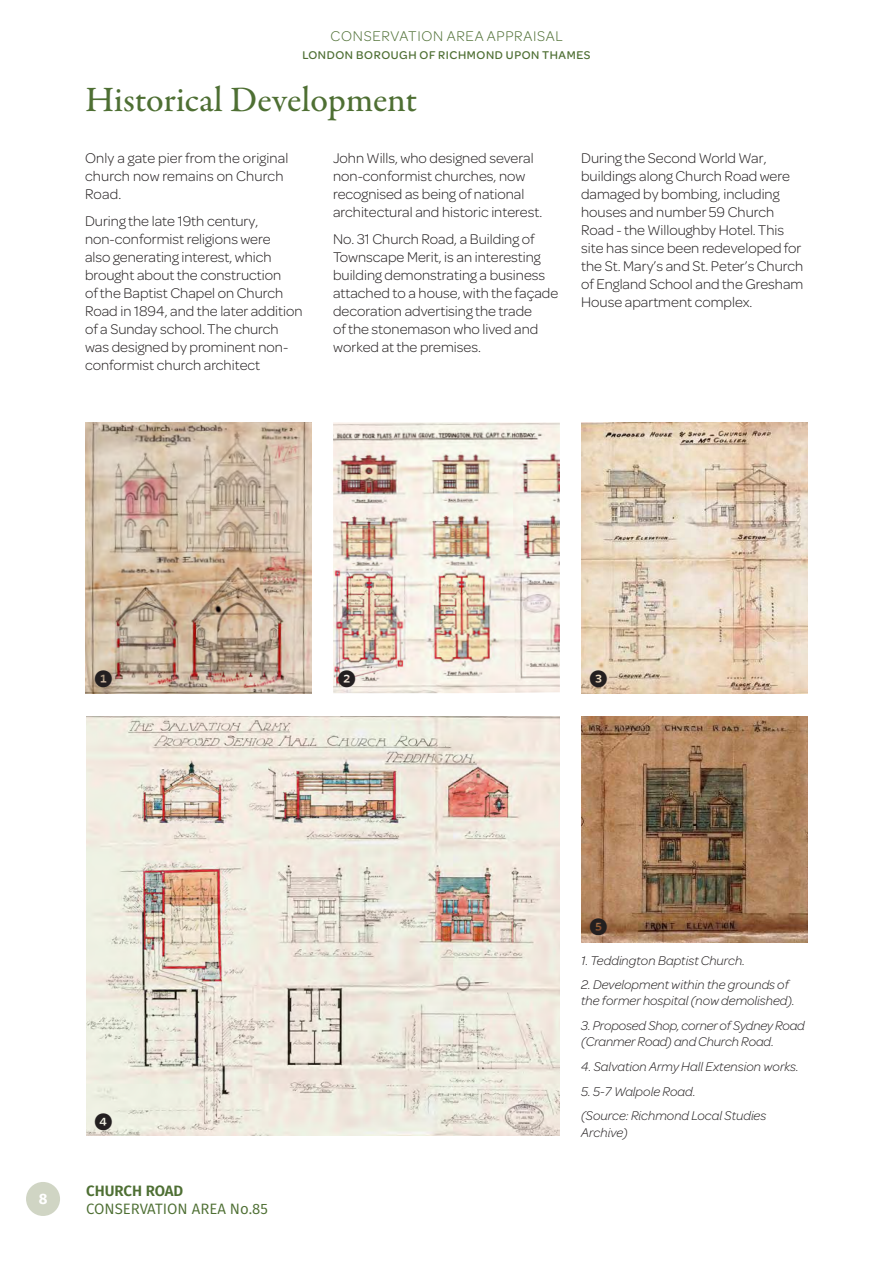
<style>
.page{position:relative;width:893px;height:1263px;background:#fff}
.page>*{position:absolute;margin:0;border:0;box-sizing:border-box;transform-origin:0 0}
.t1{font:500 36px "Garamond Premr Pro";letter-spacing:-.005em;color:#4e6f33}
.t2{font:18px "Whitney Index Black Rd Bd";color:#231f20}
.t3{font:300 15px/18px "Omnes";color:#231f20}
.t4{font:300 15px "Omnes";letter-spacing:.05em;color:#4e6f33}
.t5{font:15px "Fira Sans";color:#4e6f33}
.t6{font:600 15px "Fira Sans";color:#4e6f33}
.t7{font:700 15px "Fira Sans";color:#fff}
.t8{font:italic 300 13.5px/16.2px "Omnes";color:#231f20}
.t9{font:500 12px "Omnes";letter-spacing:.05em;color:#4e6f33}
</style>
<div class="page">
<div style="left:26px;top:1182px;width:34px;height:34px;background:#d0d5c4;border-radius:50%"></div>
<img style="left:85px;top:422px;width:227px;height:271px">
<img style="left:333px;top:422px;width:227px;height:271px">
<img style="left:581px;top:422px;width:227px;height:271px">
<img style="left:581px;top:716px;width:227px;height:227px">
<img style="left:86px;top:716px;width:474px;height:419px">
<p class="t4" style="left:330px;top:26px;width:234px">CONSERVATION AREA APPRAISAL</p>
<p class="t9" style="left:302px;top:46px;width:290px">LONDON BOROUGH OF RICHMOND UPON THAMES</p>
<h1 class="t1" style="left:85px;top:78px;width:334px">Historical Development</h1>
<p class="t3" style="left:85px;top:148px;width:205px">Only a gate pier from the original church now remains on Church<br>Road.</p>
<p class="t3" style="left:85px;top:211px;width:219px">During the late 19th century, non-conformist religions were<br>also generating interest, which brought about the construction<br>of the Baptist Chapel on Church<br>Road in 1894, and the later addition of a Sunday school. The church was designed by prominent non&shy;conformist church architect</p>
<p class="t3" style="left:333px;top:148px;width:211px">John Wills, who designed several non-conformist churches, now recognised as being of national architectural and historic interest.</p>
<p class="t3" style="left:333px;top:229px;width:227px">No. 31 Church Road, a Building of<br>Townscape Merit, is an interesting building demonstrating a business attached to a house, with the façade decoration advertising the trade<br>of the stonemason who lived and worked at the premises.</p>
<p class="t3" style="left:581px;top:148px;width:224px">During the Second World War, buildings along Church Road were damaged by bombing, including houses and number 59 Church<br>Road - the Willoughby Hotel. This site has since been redeveloped for the St. Mary’s and St. Peter’s Church of England School and the Gresham<br>House apartment complex.</p>
<p class="t2" style="left:94px;top:668px;width:19px">1</p>
<p class="t2" style="left:338px;top:668px;width:19px">2</p>
<p class="t2" style="left:589px;top:668px;width:19px">3</p>
<p class="t7" style="left:39px;top:1188px;width:10px">8</p>
<p class="t2" style="left:94px;top:1111px;width:19px">4</p>
<p class="t6" style="left:86px;top:1180px;width:99px">CHURCH ROAD</p>
<p class="t5" style="left:86px;top:1198px;width:183px">CONSERVATION AREA No.85</p>
<p class="t2" style="left:589px;top:916px;width:19px">5</p>
<p class="t8" style="left:581px;top:951px;width:165px">1. Teddington Baptist Church.</p>
<p class="t8" style="left:581px;top:976px;width:215px">2. Development within the grounds of the former hospital (now demolished).</p>
<p class="t8" style="left:581px;top:1017px;width:225px">3. Proposed Shop, corner of Sydney Road (Cranmer Road) and Church Road.</p>
<p class="t8" style="left:581px;top:1058px;width:219px">4. Salvation Army Hall Extension works.</p>
<p class="t8" style="left:581px;top:1078px;width:187px;line-height:24.8px">5. 5-7 Walpole Road.<br>(Source: Richmond Local Studies</p>
<p class="t8" style="left:581px;top:1123px;width:48px">Archive)</p>
</div>
